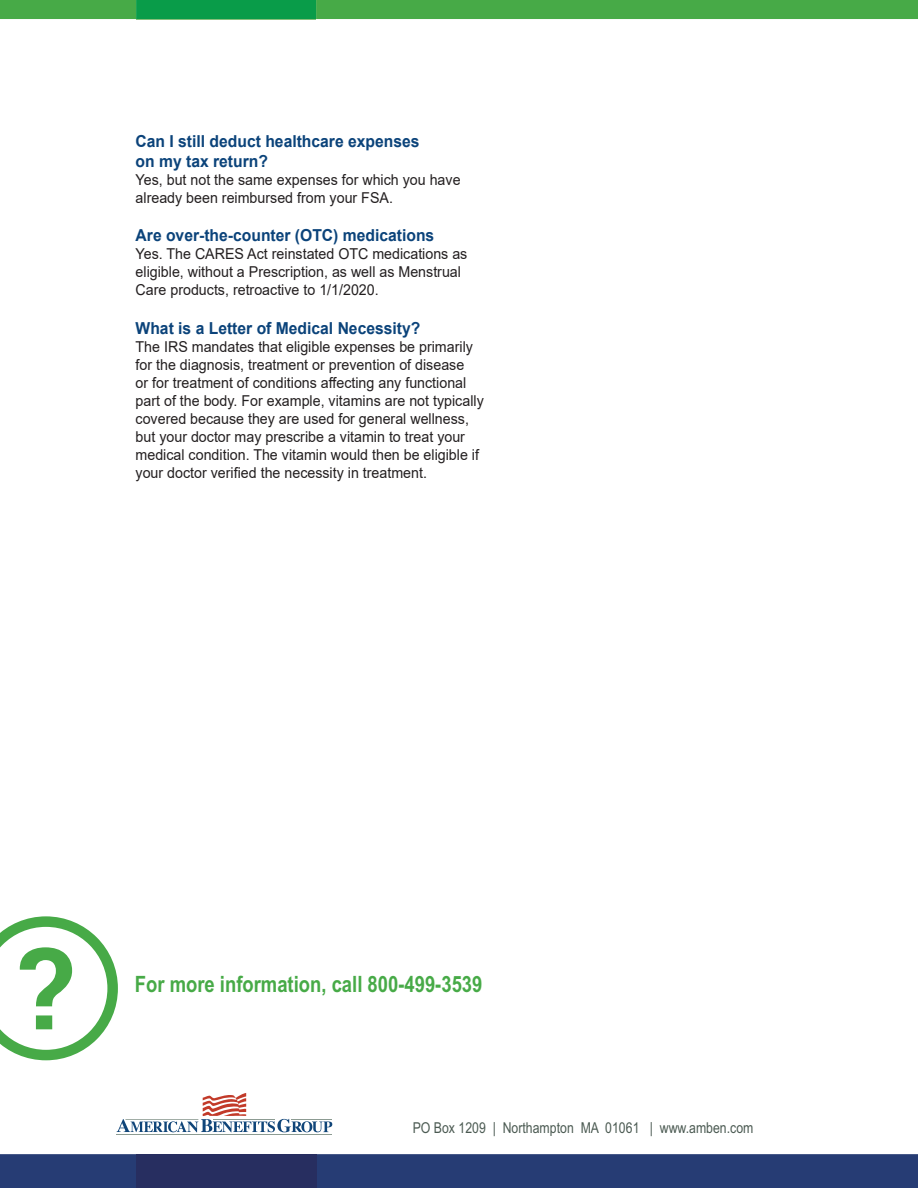
<style>
.page{position:relative;width:918px;height:1188px;background:#fff}
.page>*{position:absolute;margin:0;border:0;box-sizing:border-box;transform-origin:0 0}
.t1{font:700 22.5px "Arial Narrow";color:#47aa47}
.t2{font:700 16.5px/19.8px "Arial";color:#0b437a;scale:.95 1}
.t3{font:15px/18px "Arial";color:#231f20;scale:.95 1}
.t4{font:15px "Arial Narrow";color:#4b5a52}
</style>
<div class="page">
<div style="left:0;top:1154px;width:918px;height:34px;background:#263c74"></div>
<div style="left:136px;top:1154px;width:180px;height:34px;background:#272e60"></div>
<svg style="left:0;top:0;width:918px;height:19px;background:#3aa747"></svg>
<svg style="left:0;top:916px;width:118px;height:145px"></svg>
<hr style="left:117px;top:1134px;width:215px;height:1px;background:#8c9b92">
<svg style="left:117px;top:1093px;width:215px;height:39px"></svg>
<p class="t2" style="left:136px;top:132px;width:300px">Can I still deduct healthcare expenses on my tax return?</p>
<p class="t3" style="left:136px;top:170px;width:344px">Yes, but not the same expenses for which you have already been reimbursed from your FSA.</p>
<p class="t2" style="left:136px;top:225px;width:316px">Are over-the-counter (OTC) medications</p>
<p class="t3" style="left:136px;top:244px;width:351px">Yes. The CARES Act reinstated OTC medications as eligible, without a Prescription, as well as Menstrual<br>Care products, retroactive to 1/1/2020.</p>
<p class="t2" style="left:136px;top:319px;width:301px">What is a Letter of Medical Necessity?</p>
<p class="t3" style="left:136px;top:338px;width:368px">The IRS mandates that eligible expenses be primarily for the diagnosis, treatment or prevention of disease<br>or for treatment of conditions affecting any functional part of the body. For example, vitamins are not typically covered because they are used for general wellness, but your doctor may prescribe a vitamin to treat your medical condition. The vitamin would then be eligible if your doctor verified the necessity in treatment.</p>
<h1 class="t1" style="left:135px;top:967px;width:349px">For more information, call 800-499-3539</h1>
<p class="t4" style="left:413px;top:1116px;width:342px">PO Box 1209 | Northampton MA 01061 | www.amben.com</p>
</div>
